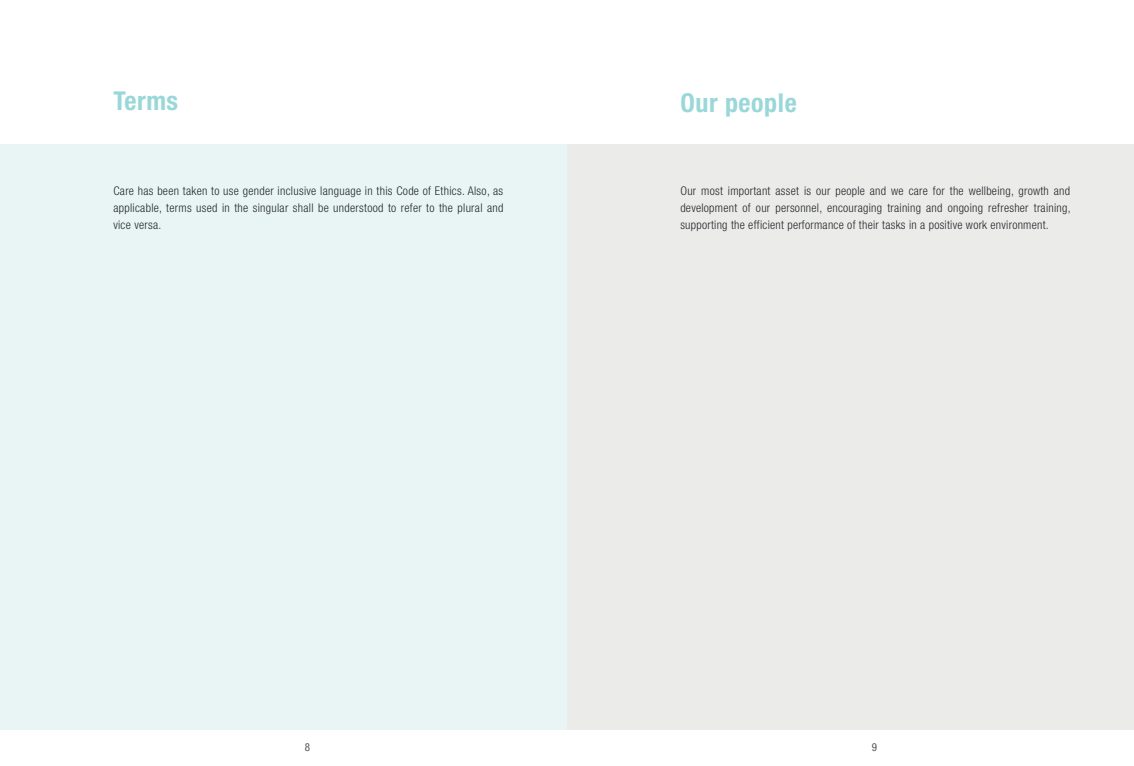
<style>
.page{position:relative;width:1134px;height:766px;background:#fff}
.page>*{position:absolute;margin:0;border:0;box-sizing:border-box;transform-origin:0 0}
.t1{font:700 condensed 26px "Helvetica Neue";letter-spacing:.02em;color:#9ad7d9}
.t2{font:300 condensed 12px/17px "Helvetica Neue";letter-spacing:.025em;color:#24282a;text-align:justify}
.t3{font:condensed 11px "Helvetica Neue";color:#52555b}
</style>
<div class="page">
<div style="left:567px;top:145px;width:567px;height:584px;background:#ebebea"></div>
<div style="left:0;top:145px;width:567px;height:584px;background:#e9f5f5"></div>
<h1 class="t1" style="left:113px;top:85px;width:66px">Terms</h1>
<p class="t2" style="left:113px;top:182px;width:391px">Care has been taken to use gender inclusive language in this Code of Ethics. Also, as applicable, terms used in the singular shall be understood to refer to the plural and vice versa.</p>
<h1 class="t1" style="left:680px;top:87px;width:118px">Our people</h1>
<p class="t2" style="left:680px;top:182px;width:392px">Our most important asset is our people and we care for the wellbeing, growth and development of our personnel, encouraging training and ongoing refresher training, supporting the efficient performance of their tasks in a positive work environment.</p>
<p class="t3" style="left:305px;top:740px;width:7px">8</p>
<p class="t3" style="left:872px;top:740px;width:7px">9</p>
</div>
